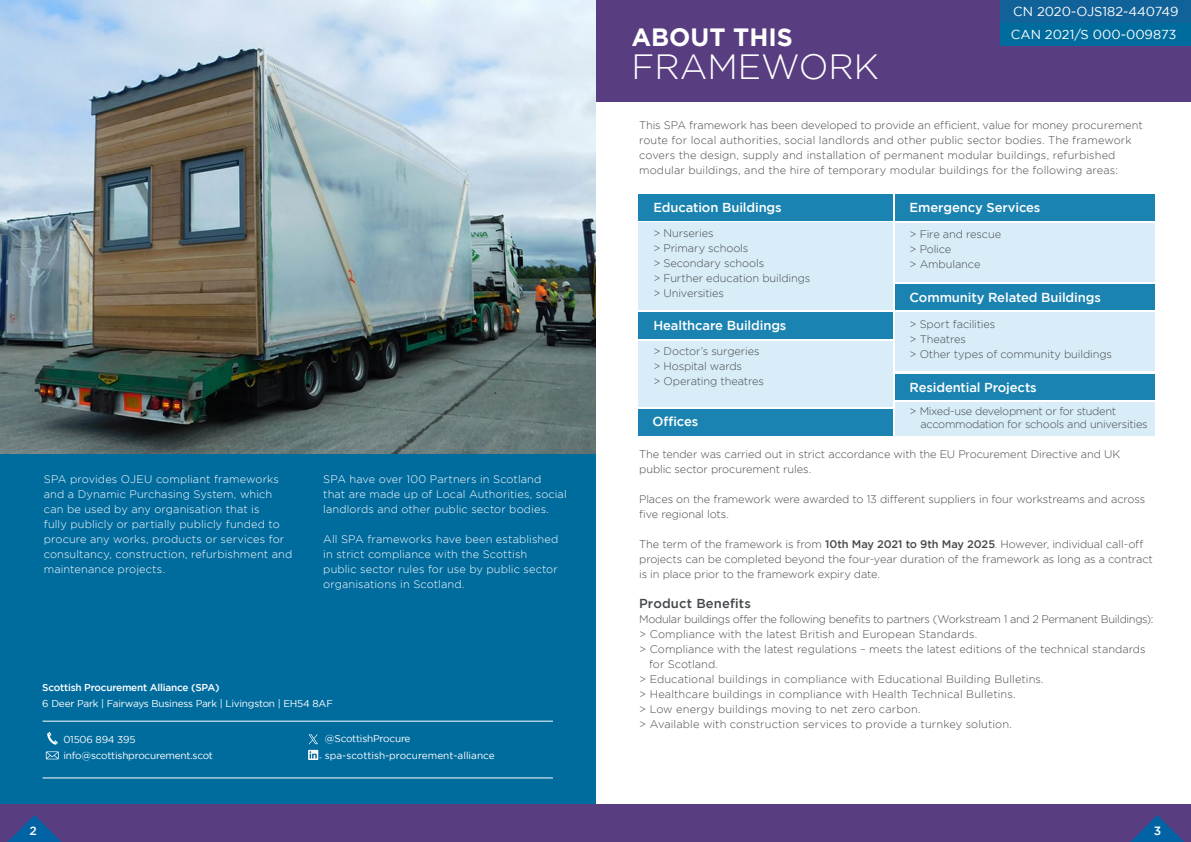
<style>
.page{position:relative;width:1191px;height:842px;background:#fff}
.page>*{position:absolute;margin:0;border:0;box-sizing:border-box;transform-origin:0 0}
.t1{font:300 35px "Gotham";color:#fff}
.t2{font:700 25px "Gotham";color:#fff}
.t3{font:500 13px "Gotham";letter-spacing:-.01em;color:#fff}
.t4{font:13px/22.7px "Gotham";color:#fff}
.t5{font:500 13px "Gotham";letter-spacing:.01em;color:#46494c}
.t6{font:500 12px "Gotham";color:#fff}
.t7{font:300 11px/15px "Gotham";letter-spacing:-.005em;color:#46494c}
.t8{font:300 11px/15px "Gotham";letter-spacing:.01em;color:#fff}
.t9{font:300 11px/13px "Gotham";letter-spacing:-.03em;color:#46494c}
.t10{font:10px/16px "Gotham";letter-spacing:-.02em;color:#fff}
.t11{font:10px/17px "Gotham";color:#fff}
.t12{font:500 10px "Gotham";letter-spacing:-.02em;color:#fff}
.s1{font-weight:500}
</style>
<div class="page">
<div style="left:595px;top:804px;width:596px;height:38px;background:#583d81"></div>
<div style="left:595px;top:0;width:596px;height:102px;background:#583d81"></div>
<div style="left:1000px;top:23px;width:191px;height:23px;background:#006c9e"></div>
<div style="left:1000px;top:0;width:191px;height:23px;background:#116298"></div>
<div style="left:638px;top:194px;width:254px;height:26px;background:#1a83b1"></div>
<div style="left:638px;top:312px;width:254px;height:26px;background:#1a83b1"></div>
<div style="left:638px;top:223px;width:254px;height:87px;background:#d8edf8"></div>
<div style="left:638px;top:341px;width:254px;height:65px;background:#d8edf8"></div>
<div style="left:895px;top:194px;width:260px;height:26px;background:#1a83b1"></div>
<div style="left:895px;top:284px;width:260px;height:26px;background:#1a83b1"></div>
<div style="left:895px;top:374px;width:260px;height:25px;background:#1a83b1"></div>
<div style="left:638px;top:409px;width:254px;height:26px;background:#1a83b1"></div>
<div style="left:895px;top:223px;width:260px;height:59px;background:#d8edf8"></div>
<div style="left:895px;top:312px;width:260px;height:59px;background:#d8edf8"></div>
<div style="left:895px;top:402px;width:260px;height:33px;background:#d8edf8"></div>
<img style="left:0;top:0;width:595px;height:455px">
<div style="left:0;top:455px;width:595px;height:387px;background:#006c9e"></div>
<hr style="left:43px;top:777px;width:510px;height:1px;background:#fff">
<hr style="left:43px;top:721px;width:510px;height:1px;background:#fff">
<svg style="left:308px;top:750px;width:13px;height:10px"></svg>
<svg style="left:47px;top:732px;width:11px;height:13px"></svg>
<svg style="left:46px;top:751px;width:13px;height:8px"></svg>
<div style="left:0;top:804px;width:595px;height:38px;background:#583d81"></div>
<svg style="left:308px;top:734px;width:10px;height:10px"></svg>
<svg style="left:1130px;top:815px;width:54px;height:27px"></svg>
<svg style="left:7px;top:815px;width:54px;height:27px"></svg>
<h2 class="t2" style="left:631px;top:23px;width:163px">ABOUT THIS</h2>
<h1 class="t1" style="left:631px;top:48px;width:249px">FRAMEWORK</h1>
<p class="t4" style="left:1011px;top:0;width:169px">CN 2020-OJS182-440749<br>CAN 2021/S 000-009873</p>
<p class="t7" style="left:639px;top:118px;width:505px">This SPA framework has been developed to provide an efficient, value for money procurement route for local authorities, social landlords and other public sector bodies. The framework covers the design, supply and installation of permanent modular buildings, refurbished modular buildings, and the hire of temporary modular buildings for the following areas:</p>
<p class="t8" style="left:44px;top:471px;width:250px">SPA provides OJEU compliant frameworks and a Dynamic Purchasing System, which can be used by any organisation that is<br>fully publicly or partially publicly funded to procure any works, products or services for consultancy, construction, refurbishment and maintenance projects.</p>
<p class="t8" style="left:323px;top:471px;width:245px">SPA have over 100 Partners in Scotland<br>that are made up of Local Authorities, social landlords and other public sector bodies.</p>
<p class="t8" style="left:323px;top:531px;width:237px">All SPA frameworks have been established in strict compliance with the Scottish public sector rules for use by public sector organisations in Scotland.</p>
<p class="t12" style="left:42px;top:682px;width:179px">Scottish Procurement Alliance (SPA)</p>
<p class="t10" style="left:42px;top:695px;width:292px">6 Deer Park | Fairways Business Park | Livingston | EH54 8AF</p>
<p class="t10" style="left:63px;top:731px;width:151px">01506 894 395 info@scottishprocurement.scot</p>
<p class="t11" style="left:325px;top:730px;width:171px">@ScottishProcure spa-scottish-procurement-alliance</p>
<p class="t3" style="left:653px;top:200px;width:130px">Education Buildings</p>
<p class="t7" style="left:653px;top:225px;width:158px">&gt; Nurseries<br>&gt; Primary schools<br>&gt; Secondary schools<br>&gt; Further education buildings &gt; Universities</p>
<p class="t3" style="left:653px;top:318px;width:135px">Healthcare Buildings</p>
<p class="t7" style="left:653px;top:344px;width:112px">&gt; Doctor’s surgeries &gt; Hospital wards<br>&gt; Operating theatres</p>
<p class="t3" style="left:652px;top:414px;width:47px">Offices</p>
<p class="t3" style="left:909px;top:200px;width:132px">Emergency Services</p>
<p class="t7" style="left:909px;top:226px;width:93px">&gt; Fire and rescue &gt; Police<br>&gt; Ambulance</p>
<p class="t3" style="left:909px;top:290px;width:193px">Community Related Buildings</p>
<p class="t7" style="left:909px;top:316px;width:204px">&gt; Sport facilities<br>&gt; Theatres<br>&gt; Other types of community buildings</p>
<p class="t3" style="left:909px;top:379px;width:129px">Residential Projects</p>
<p class="t9" style="left:920px;top:404px;width:229px;text-indent:-11px">&gt; Mixed-use development or for student accommodation for schools and universities</p>
<p class="t7" style="left:639px;top:447px;width:482px">The tender was carried out in strict accordance with the EU Procurement Directive and UK public sector procurement rules.</p>
<p class="t7" style="left:639px;top:492px;width:507px">Places on the framework were awarded to 13 different suppliers in four workstreams and across five regional lots.</p>
<p class="t7" style="left:639px;top:537px;width:515px">The term of the framework is from <span class="s1">10th May 2021 to 9th May 2025</span>. However, individual call-off projects can be completed beyond the four-year duration of the framework as long as a contract is in place prior to the framework expiry date.</p>
<p class="t5" style="left:639px;top:596px;width:113px">Product Benefits</p>
<p class="t9" style="left:639px;top:613px;width:516px">Modular buildings offer the following benefits to partners (Workstream 1 and 2 Permanent Buildings):</p>
<p class="t7" style="left:639px;top:627px;width:340px">&gt; Compliance with the latest British and European Standards.</p>
<p class="t7" style="left:639px;top:642px;width:508px">&gt; Compliance with the latest regulations – meets the latest editions of the technical standards</p>
<p class="t7" style="left:649px;top:657px;width:70px">for Scotland.</p>
<p class="t7" style="left:639px;top:672px;width:406px">&gt; Educational buildings in compliance with Educational Building Bulletins.</p>
<p class="t7" style="left:639px;top:687px;width:378px">&gt; Healthcare buildings in compliance with Health Technical Bulletins.</p>
<p class="t7" style="left:639px;top:702px;width:283px">&gt; Low energy buildings moving to net zero carbon.</p>
<p class="t7" style="left:639px;top:717px;width:374px">&gt; Available with construction services to provide a turnkey solution.</p>
<p class="t6" style="left:30px;top:824px;width:9px">2</p>
<p class="t6" style="left:1154px;top:824px;width:9px">3</p>
</div>
